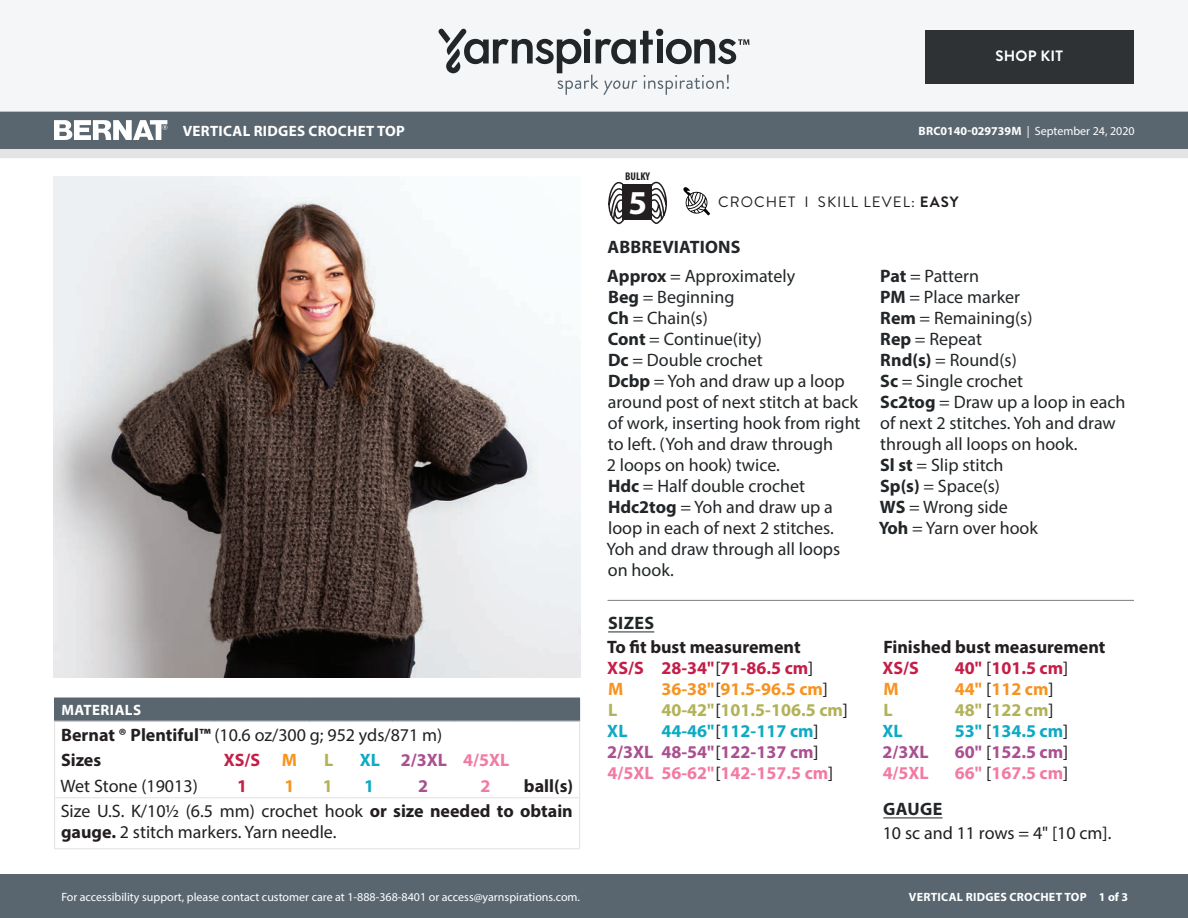
<style>
.page{position:relative;width:1188px;height:918px;background:#fff}
.page>*{position:absolute;margin:0;border:0;box-sizing:border-box;transform-origin:0 0}
.t1{font:700 33.6px "Myriad Pro";color:#fff}
.t2{font:18px/21px "Myriad Pro";color:#222628}
.t3{font:18px/25.5px "Myriad Pro";color:#231f20}
.t4{font:700 18px/21px "Myriad Pro";color:#f27ba1}
.t5{font:700 18px/21px "Myriad Pro";color:#c41e49}
.t6{font:700 18px "Myriad Pro";color:#b2b258}
.t7{font:700 18px "Myriad Pro";color:#f79420}
.t8{font:700 18px "Myriad Pro";color:#aa5090}
.t9{font:700 18px "Myriad Pro";letter-spacing:.01em;color:#222628}
.t10{font:700 18px "Myriad Pro";color:#231f20}
.t11{font:700 18px "Myriad Pro";color:#0caac4}
.t12{font:700 15px "Myriad Pro";letter-spacing:.02em;color:#fff}
.t13{font:15px "Brandon Grotesque";letter-spacing:.07em;color:#231f20}
.t14{font:700 15px "Brandon Grotesque";letter-spacing:.02em;color:#fff}
.t15{font:12px "Myriad Pro";color:#fff}
.t16{font:700 12px "Myriad Pro";letter-spacing:.02em;color:#fff}
.t17{font:700 condensed 11.25px "Myriad Pro";color:#231f20}
.s1{font-weight:700}
.s2{color:#f79420}
.s3{color:#0caac4}
.s4{color:#f27ba1}
.s5{color:#231f20}
.s6{font-weight:400;color:#231f20}
.s7{color:#aa5090}
</style>
<div class="page">
<div style="left:0;top:875px;width:1188px;height:43px;background:#596670"></div>
<div style="left:0;top:149px;width:1188px;height:9px;background:#e4e4e4"></div>
<div style="left:0;top:111px;width:1188px;height:38px;background:#596670"></div>
<div style="left:0;top:0;width:1188px;height:112px;background:#f4f6f7"></div>
<svg style="left:438px;top:29px;width:311px;height:66px"></svg>
<div style="left:925px;top:30px;width:209px;height:54px;background:#2e3235"></div>
<svg style="left:54px;top:120px;width:113px;height:20px"></svg>
<svg style="left:683px;top:187px;width:27px;height:28px"></svg>
<svg style="left:608px;top:181px;width:18px;height:43px"></svg>
<svg style="left:649px;top:181px;width:18px;height:43px"></svg>
<div style="left:622px;top:185px;width:30px;height:35px;background:#231f20"></div>
<img style="left:54px;top:177px;width:527px;height:501px">
<hr style="left:608px;top:631px;width:46px;height:1px;background:#222628">
<hr style="left:883px;top:817px;width:60px;height:1px;background:#222628">
<div style="left:55px;top:698px;width:525px;height:23px;background:#596670"></div>
<hr style="left:54px;top:721px;width:160px;height:1px;background:#e4e4e4">
<hr style="left:214px;top:721px;width:56px;height:1px;background:#e4e4e4">
<hr style="left:270px;top:721px;width:39px;height:1px;background:#e4e4e4">
<hr style="left:309px;top:721px;width:37px;height:1px;background:#e4e4e4">
<hr style="left:346px;top:721px;width:47px;height:1px;background:#e4e4e4">
<hr style="left:393px;top:721px;width:61px;height:1px;background:#e4e4e4">
<hr style="left:454px;top:721px;width:63px;height:1px;background:#e4e4e4">
<hr style="left:517px;top:721px;width:63px;height:1px;background:#e4e4e4">
<svg style="left:54px;top:698px;width:1px;height:99px"></svg>
<svg style="left:579px;top:720px;width:1px;height:77px"></svg>
<hr style="left:54px;top:798px;width:1px;height:50px;background:#e4e4e4">
<hr style="left:54px;top:797px;width:160px;height:1px;background:#e4e4e4">
<hr style="left:54px;top:848px;width:160px;height:1px;background:#e4e4e4">
<hr style="left:214px;top:848px;width:56px;height:1px;background:#e4e4e4">
<hr style="left:270px;top:848px;width:39px;height:1px;background:#e4e4e4">
<hr style="left:309px;top:848px;width:37px;height:1px;background:#e4e4e4">
<hr style="left:346px;top:848px;width:47px;height:1px;background:#e4e4e4">
<hr style="left:393px;top:848px;width:61px;height:1px;background:#e4e4e4">
<hr style="left:454px;top:848px;width:63px;height:1px;background:#e4e4e4">
<hr style="left:517px;top:848px;width:63px;height:1px;background:#e4e4e4">
<hr style="left:214px;top:797px;width:56px;height:1px;background:#e4e4e4">
<hr style="left:270px;top:797px;width:39px;height:1px;background:#e4e4e4">
<hr style="left:309px;top:797px;width:37px;height:1px;background:#e4e4e4">
<hr style="left:346px;top:797px;width:47px;height:1px;background:#e4e4e4">
<hr style="left:393px;top:797px;width:61px;height:1px;background:#e4e4e4">
<hr style="left:454px;top:797px;width:63px;height:1px;background:#e4e4e4">
<hr style="left:517px;top:797px;width:63px;height:1px;background:#e4e4e4">
<hr style="left:579px;top:798px;width:1px;height:50px;background:#e4e4e4">
<hr style="left:608px;top:600px;width:526px;height:1px;background:#7e7e7d">
<p class="t14" style="left:995px;top:46px;width:69px">SHOP KIT</p>
<p class="t12" style="left:183px;top:121px;width:224px">VERTICAL RIDGES CROCHET TOP</p>
<p class="t15" style="left:919px;top:124px;width:218px"><span class="s1">BRC0140-029739M</span> | September 24, 2020</p>
<p class="t17" style="left:625px;top:169px;width:26px">BULKY</p>
<h1 class="t1" style="left:629px;top:180px;width:20px">5</h1>
<p class="t13" style="left:718px;top:192px;width:242px">CROCHET I SKILL LEVEL: <span class="s1">EASY</span></p>
<p class="t9" style="left:608px;top:235px;width:135px">ABBREVIATIONS</p>
<p class="t12" style="left:61px;top:700px;width:81px">MATERIALS</p>
<p class="t3" style="left:61px;top:722px;width:383px"><span class="s1">Bernat ® Plentiful™</span> (10.6 oz/300 g; 952 yds/871 m)<br><span class="s1">Sizes</span></p>
<p class="t5" style="left:224px;top:749px;width:75px">XS/S <span class="s2">M</span></p>
<p class="t6" style="left:324px;top:748px;width:11px">L</p>
<p class="t8" style="left:360px;top:748px;width:151px"><span class="s3">XL</span> 2/3XL <span class="s4">4/5XL</span></p>
<p class="t3" style="left:61px;top:773px;width:514px;text-align:right"><span class="s1">ball(s)<br></span>Size U.S. K/10½ (6.5 mm) crochet hook <span class="s1">or size needed to obtain</span></p>
<p class="t3" style="left:61px;top:819px;width:277px"><span class="s1">gauge.</span> 2 stitch markers. Yarn needle.</p>
<p class="t3" style="left:61px;top:773px;width:139px">Wet Stone (19013)</p>
<p class="t5" style="left:237px;top:775px;width:11px">1</p>
<p class="t7" style="left:285px;top:774px;width:11px">1</p>
<p class="t6" style="left:323px;top:774px;width:11px">1</p>
<p class="t11" style="left:364px;top:774px;width:11px">1</p>
<p class="t8" style="left:418px;top:774px;width:11px">2</p>
<p class="t4" style="left:480px;top:775px;width:11px">2</p>
<p class="t15" style="left:61px;top:889px;width:520px">For accessibility support, please contact customer care at 1-888-368-8401 or access@yarnspirations.com.</p>
<p class="t2" style="left:606px;top:265px;width:256px"><span class="s1">Approx</span> = Approximately<br><span class="s1">Beg</span> = Beginning<br><span class="s1">Ch</span> = Chain(s)<br><span class="s1">Cont</span> = Continue(ity)<br><span class="s1">Dc</span> = Double crochet<br><span class="s1">Dcbp</span> = Yoh and draw up a loop around post of next stitch at back of work, inserting hook from right to left. (Yoh and draw through<br>2 loops on hook) twice.<br><span class="s1">Hdc</span> = Half double crochet<br><span class="s1">Hdc2tog</span> = Yoh and draw up a loop in each of next 2 stitches.<br>Yoh and draw through all loops on hook.</p>
<p class="t2" style="left:879px;top:265px;width:248px"><span class="s1">Pat</span> = Pattern<br><span class="s1">PM</span> = Place marker<br><span class="s1">Rem</span> = Remaining(s)<br><span class="s1">Rep</span> = Repeat<br><span class="s1">Rnd(s)</span> = Round(s)<br><span class="s1">Sc</span> = Single crochet<br><span class="s1">Sc2tog</span> = Draw up a loop in each of next 2 stitches. Yoh and draw through all loops on hook.<br><span class="s1">Sl st</span> = Slip stitch<br><span class="s1">Sp(s)</span> = Space(s)<br><span class="s1">WS</span> = Wrong side<br><span class="s1">Yoh</span> = Yarn over hook</p>
<p class="t9" style="left:608px;top:611px;width:48px">SIZES</p>
<p class="t5" style="left:607px;top:636px;width:208px"><span class="s5">To t bust measurement<br></span>XS/S 28-34" <span class="s6">[</span>71-86.5 cm<span class="s6">]<br></span><span class="s2">M</span></p>
<p class="t7" style="left:662px;top:677px;width:168px">36-38" <span class="s6">[</span>91.5-96.5 cm<span class="s6">]</span></p>
<p class="t6" style="left:608px;top:698px;width:11px">L</p>
<p class="t6" style="left:662px;top:698px;width:188px">40-42" <span class="s6">[</span>101.5-106.5 cm<span class="s6">]</span></p>
<p class="t11" style="left:607px;top:719px;width:22px">XL</p>
<p class="t4" style="left:607px;top:720px;width:228px;text-indent:54px"><span class="s3">44-46"</span> <span class="s6">[</span><span class="s3">112-117 cm</span><span class="s6">]<br></span><span class="s7">2/3XL 48-54"</span> <span class="s6">[</span><span class="s7">122-137 cm</span><span class="s6">]<br></span>4/5XL 56-62" <span class="s6">[</span>142-157.5 cm<span class="s6">]</span></p>
<p class="t10" style="left:883px;top:635px;width:224px">Finished bust measurement</p>
<p class="t5" style="left:883px;top:657px;width:38px">XS/S</p>
<p class="t5" style="left:955px;top:657px;width:115px">40" <span class="s6">[</span>101.5 cm<span class="s6">]</span></p>
<p class="t7" style="left:883px;top:677px;width:17px">M</p>
<p class="t7" style="left:955px;top:677px;width:100px">44" <span class="s6">[</span>112 cm<span class="s6">]</span></p>
<p class="t6" style="left:883px;top:698px;width:11px">L</p>
<p class="t6" style="left:955px;top:698px;width:100px">48" <span class="s6">[</span>122 cm<span class="s6">]</span></p>
<p class="t11" style="left:883px;top:719px;width:22px">XL</p>
<p class="t11" style="left:955px;top:719px;width:115px">53" <span class="s6">[</span>134.5 cm<span class="s6">]</span></p>
<p class="t8" style="left:883px;top:740px;width:48px">2/3XL</p>
<p class="t8" style="left:955px;top:740px;width:115px">60" <span class="s6">[</span>152.5 cm<span class="s6">]</span></p>
<p class="t4" style="left:883px;top:762px;width:48px">4/5XL</p>
<p class="t4" style="left:955px;top:762px;width:115px">66" <span class="s6">[</span>167.5 cm<span class="s6">]</span></p>
<p class="t9" style="left:883px;top:797px;width:61px">GAUGE</p>
<p class="t3" style="left:883px;top:820px;width:230px">10 sc and 11 rows = 4" [10 cm].</p>
<p class="t16" style="left:909px;top:889px;width:221px">VERTICAL RIDGES CROCHET TOP 1 of 3</p>
</div>
